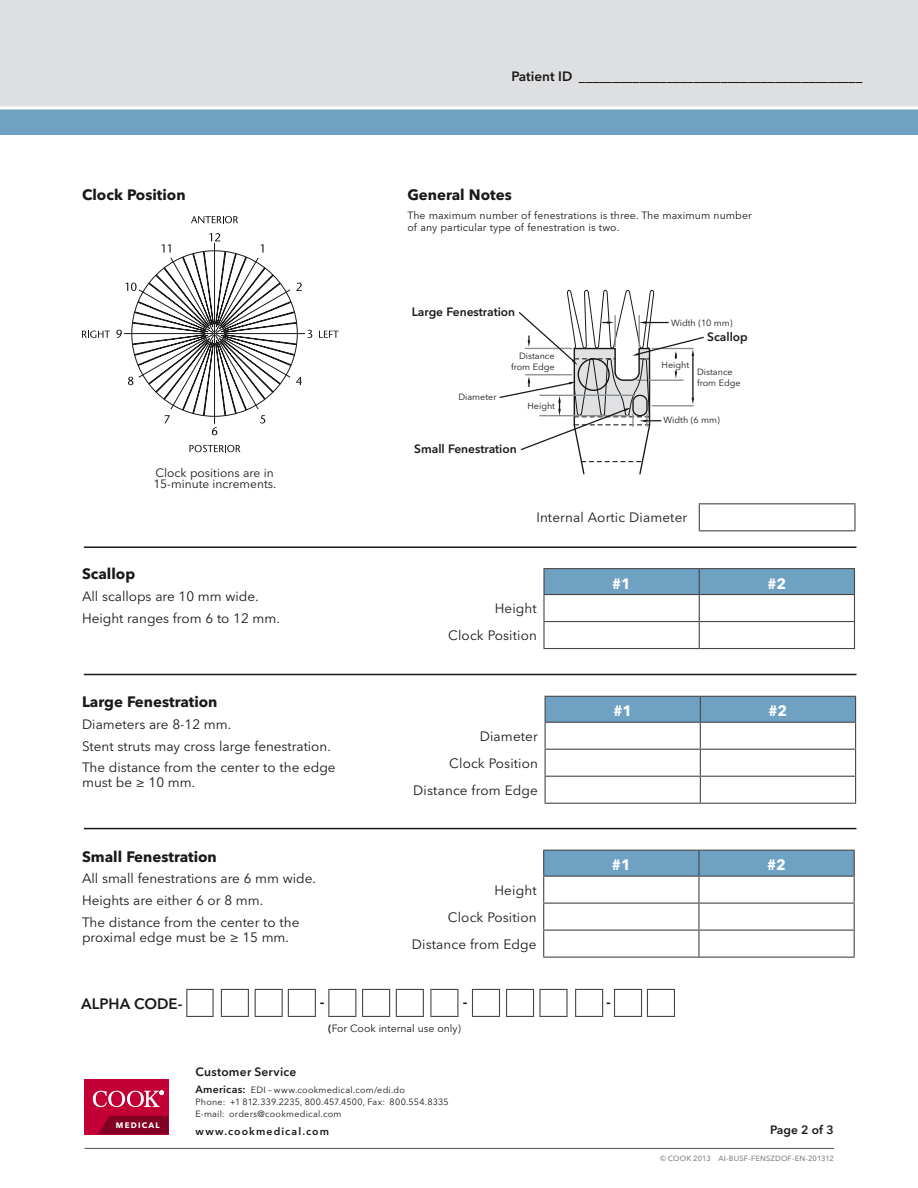
<style>
.page{position:relative;width:918px;height:1188px;background:#fff}
.page>*{position:absolute;margin:0;border:0;box-sizing:border-box;transform-origin:0 0}
.t1{font:700 15px "Avenir Next LT Pro";color:#1a1818}
.t2{font:600 15px "Avenir Next LT Pro";color:#1a1818}
.t3{font:700 15px "Avenir Next LT Pro";color:#fff}
.t4{font:13.5px/21.8px "Avenir Next LT Pro";color:#1a1818}
.t5{font:600 13.5px "Avenir Next LT Pro";color:#1a1818}
.t6{font:600 12px "Avenir Next LT Pro";color:#1a1818}
.t7{font:12px/10.5px "Avenir Next LT Pro";color:#1a1818}
.t8{font:600 12px "Avenir Next LT Pro";letter-spacing:.02em;color:#1a1818}
.t9{font:10.5px/12px "Avenir Next LT Pro";letter-spacing:.01em;color:#1a1818}
.t10{font:600 10.5px "Avenir Next LT Pro";letter-spacing:.105em;color:#1a1818}
.t11{font:9px/12px "Avenir Next LT Pro";letter-spacing:.01em;color:#1a1818}
.t12{font:700 7.95px "Avenir Next LT Pro";letter-spacing:.155em;color:#fff}
.t13{font:500 7.5px "Avenir Next LT Pro";letter-spacing:.02em;color:#818386}
.s1{font-weight:600}
.s2{font-weight:600;font-size:10.5px}
</style>
<div class="page">
<div style="left:0;top:0;width:918px;height:108px;background:#dedfe0"></div>
<svg style="left:499px;top:289px;width:205px;height:186px"></svg>
<svg style="left:191px;top:216px;width:47px;height:7px"></svg>
<svg style="left:189px;top:445px;width:51px;height:7px"></svg>
<svg style="left:319px;top:331px;width:20px;height:7px"></svg>
<svg style="left:82px;top:331px;width:28px;height:7px"></svg>
<svg style="left:116px;top:233px;width:196px;height:202px"></svg>
<div style="left:544px;top:569px;width:155px;height:26px;background:#6fa1c2"></div>
<div style="left:699px;top:569px;width:155px;height:26px;background:#6fa1c2"></div>
<hr style="left:543px;top:568px;width:156px;height:1px;background:#464749">
<hr style="left:543px;top:569px;width:2px;height:25px;background:#464749">
<hr style="left:699px;top:568px;width:156px;height:1px;background:#464749">
<hr style="left:543px;top:594px;width:156px;height:1px;background:#464749">
<hr style="left:543px;top:595px;width:2px;height:26px;background:#464749">
<hr style="left:699px;top:594px;width:156px;height:1px;background:#464749">
<hr style="left:543px;top:621px;width:156px;height:1px;background:#464749">
<hr style="left:543px;top:622px;width:2px;height:26px;background:#464749">
<hr style="left:699px;top:621px;width:156px;height:1px;background:#464749">
<svg style="left:699px;top:569px;width:1px;height:79px"></svg>
<svg style="left:854px;top:569px;width:1px;height:79px"></svg>
<hr style="left:543px;top:648px;width:156px;height:1px;background:#464749">
<hr style="left:699px;top:648px;width:156px;height:1px;background:#464749">
<svg style="left:545px;top:696px;width:311px;height:107px"></svg>
<hr style="left:545px;top:803px;width:155px;height:1px;background:#464749">
<hr style="left:700px;top:803px;width:156px;height:1px;background:#464749">
<svg style="left:543px;top:850px;width:312px;height:107px"></svg>
<hr style="left:543px;top:957px;width:156px;height:1px;background:#464749">
<hr style="left:699px;top:957px;width:156px;height:1px;background:#464749">
<hr style="left:699px;top:503px;width:157px;height:1px;background:#464749">
<svg style="left:699px;top:504px;width:1px;height:26px"></svg>
<hr style="left:854px;top:504px;width:2px;height:26px;background:#464749">
<hr style="left:699px;top:530px;width:157px;height:1px;background:#464749">
<hr style="left:84px;top:674px;width:772px;height:1px;background:#1a1818">
<hr style="left:84px;top:828px;width:772px;height:1px;background:#1a1818">
<hr style="left:84px;top:546px;width:772px;height:2px;background:#1a1818">
<svg style="left:186px;top:989px;width:28px;height:28px"></svg>
<svg style="left:221px;top:989px;width:28px;height:28px"></svg>
<svg style="left:255px;top:989px;width:61px;height:28px"></svg>
<svg style="left:328px;top:989px;width:28px;height:28px"></svg>
<svg style="left:472px;top:989px;width:28px;height:28px"></svg>
<svg style="left:362px;top:989px;width:28px;height:28px"></svg>
<svg style="left:614px;top:989px;width:61px;height:28px"></svg>
<svg style="left:396px;top:989px;width:28px;height:28px"></svg>
<svg style="left:430px;top:989px;width:28px;height:28px"></svg>
<svg style="left:506px;top:989px;width:62px;height:28px"></svg>
<svg style="left:575px;top:989px;width:28px;height:28px"></svg>
<hr style="left:85px;top:1148px;width:749px;height:1px;background:#505154">
<div style="left:85px;top:1079px;width:84px;height:55px;background:#c20036"></div>
<svg style="left:98px;top:1116px;width:71px;height:18px"></svg>
<svg style="left:93px;top:1091px;width:71px;height:16px"></svg>
<div style="left:0;top:108px;width:918px;height:27px;background:#6fa1c2"></div>
<svg style="left:0;top:106px;width:918px;height:4px"></svg>
<p class="t1" style="left:82px;top:186px;width:105px">Clock Position</p>
<p class="t7" style="left:153px;top:468px;width:124px">Clock positions are in<br>15-minute increments.</p>
<p class="t1" style="left:82px;top:565px;width:55px">Scallop</p>
<p class="t4" style="left:82px;top:586px;width:199px">All scallops are 10 mm wide.<br>Height ranges from 6 to 12 mm.</p>
<p class="t1" style="left:82px;top:693px;width:137px">Large Fenestration</p>
<p class="t4" style="left:82px;top:713px;width:255px">Diameters are 8-12 mm.<br>Stent struts may cross large fenestration.<br>The distance from the center to the edge</p>
<p class="t4" style="left:82px;top:772px;width:115px">must be ≥ 10 mm.</p>
<p class="t1" style="left:82px;top:847px;width:136px">Small Fenestration</p>
<p class="t4" style="left:82px;top:868px;width:236px">All small fenestrations are 6 mm wide.<br>Heights are either 6 or 8 mm.<br>The distance from the center to the</p>
<p class="t4" style="left:82px;top:926px;width:209px">proximal edge must be ≥ 15 mm.</p>
<p class="t5" style="left:511px;top:68px;width:352px">Patient ID __________________________________________</p>
<p class="t1" style="left:407px;top:186px;width:106px">General Notes</p>
<p class="t9" style="left:407px;top:209px;width:346px">The maximum number of fenestrations is three. The maximum number of any particular type of fenestration is two.</p>
<p class="t6" style="left:412px;top:304px;width:105px">Large Fenestration</p>
<p class="t11" style="left:511px;top:350px;width:45px;line-height:10.9px;text-align:right">Distance from Edge</p>
<p class="t11" style="left:458px;top:391px;width:40px">Diameter</p>
<p class="t11" style="left:528px;top:400px;width:29px">Height</p>
<p class="t6" style="left:414px;top:441px;width:104px">Small Fenestration</p>
<p class="t11" style="left:671px;top:317px;width:63px">Width (10 mm)</p>
<p class="t11" style="left:662px;top:359px;width:29px">Height</p>
<p class="t6" style="left:707px;top:330px;width:42px">Scallop</p>
<p class="t11" style="left:697px;top:365px;width:45px">Distance from Edge</p>
<p class="t11" style="left:663px;top:414px;width:58px">Width (6 mm)</p>
<p class="t4" style="left:536px;top:507px;width:153px">Internal Aortic Diameter</p>
<p class="t4" style="left:448px;top:595px;width:90px;line-height:27px;text-align:right">Height<br>Clock Position</p>
<p class="t4" style="left:413px;top:723px;width:126px;line-height:27px;text-align:right">Diameter<br>Clock Position<br>Distance from Edge</p>
<p class="t4" style="left:412px;top:877px;width:126px;line-height:27px;text-align:right">Height<br>Clock Position<br>Distance from Edge</p>
<p class="t3" style="left:612px;top:574px;width:20px">#1</p>
<p class="t3" style="left:768px;top:574px;width:20px">#2</p>
<p class="t3" style="left:613px;top:702px;width:20px">#1</p>
<p class="t3" style="left:769px;top:702px;width:20px">#2</p>
<p class="t3" style="left:612px;top:856px;width:20px">#1</p>
<p class="t3" style="left:767px;top:856px;width:20px">#2</p>
<p class="t2" style="left:81px;top:994px;width:103px">ALPHA CODE-</p>
<p class="t2" style="left:320px;top:992px;width:6px">-</p>
<p class="t2" style="left:463px;top:992px;width:6px">-</p>
<p class="t2" style="left:606px;top:992px;width:6px">-</p>
<p class="t9" style="left:328px;top:1022px;width:134px"><span class="s1">(</span>For Cook internal use only)</p>
<p class="t12" style="left:116px;top:1120px;width:45px">MEDICAL</p>
<p class="t8" style="left:195px;top:1065px;width:102px">Customer Service</p>
<p class="t11" style="left:195px;top:1084px;width:255px"><span class="s2">Americas:</span> EDI – www.cookmedical.com/edi.do<br>Phone: +1 812.339.2235, 800.457.4500, Fax: 800.554.8335<br>E-mail: orders@cookmedical.com</p>
<p class="t10" style="left:195px;top:1125px;width:135px">www.cookmedical.com</p>
<p class="t6" style="left:770px;top:1122px;width:65px">Page 2 of 3</p>
<p class="t13" style="left:660px;top:1154px;width:176px">© COOK 2013 AI-BUSF-FENSZDOF-EN-201312</p>
</div>
